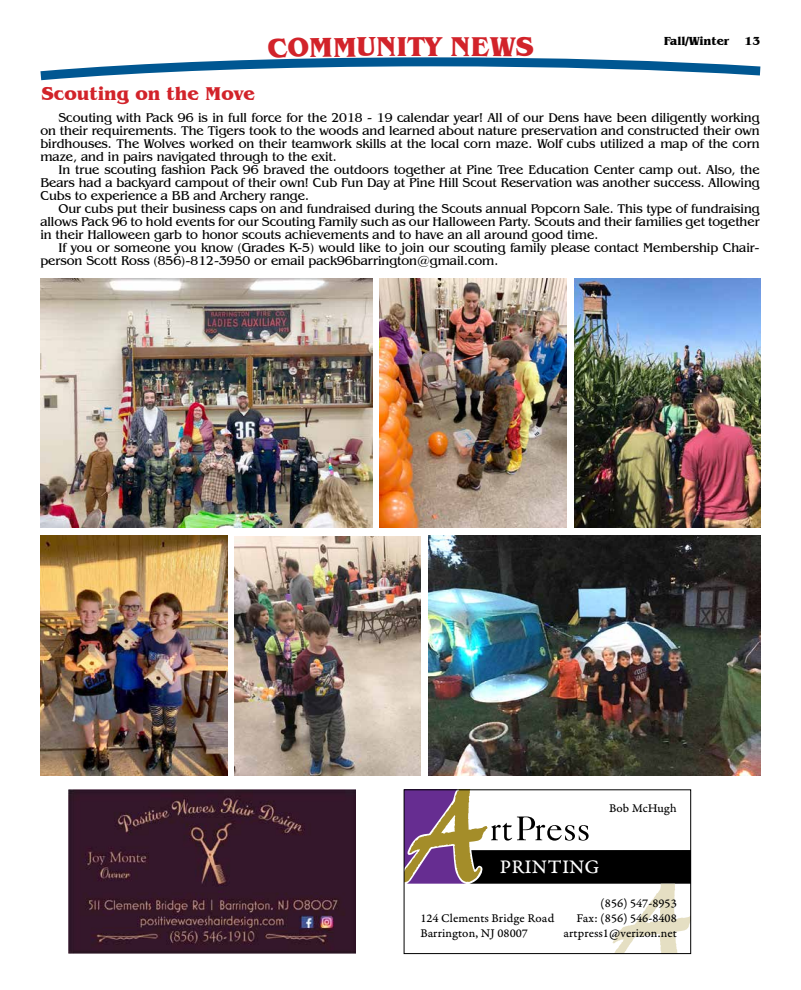
<style>
.page{position:relative;width:801px;height:990px;background:#fff}
.page>*{position:absolute;margin:0;border:0;box-sizing:border-box;transform-origin:0 0}
.t1{font:700 28px "Benguiat IT Cby BT";letter-spacing:-.005em;color:#d2232a}
.t2{font:20.3px "Garamond Premr Pro Capt";color:#fff}
.t3{font:700 19px "Benguiat IT Cby BT";color:#d2232a}
.t4{font:13px/13px "Benguiat IT Cby BT";color:#000;text-align:justify}
.t5{font:12.5px/15px "Garamond Premr Pro Capt";color:#000}
.t6{font:700 12px "Benguiat IT Cby BT";color:#000}
</style>
<div class="page">
<img style="left:428px;top:536px;width:332px;height:240px">
<img style="left:40px;top:278px;width:332px;height:249px">
<img style="left:380px;top:278px;width:186px;height:249px">
<img style="left:235px;top:537px;width:185px;height:239px">
<img style="left:41px;top:536px;width:186px;height:240px">
<img style="left:574px;top:278px;width:186px;height:249px">
<svg style="left:406px;top:791px;width:283px;height:161px"></svg>
<div style="left:404px;top:789px;width:287px;height:165px;border:1px solid #000"></div>
<img style="left:69px;top:790px;width:287px;height:164px">
<svg style="left:40px;top:57px;width:721px;height:24px"></svg>
<h1 class="t1" style="left:267px;top:31px;width:110px;rotate:-1deg">COMMU</h1>
<h1 class="t1" style="left:376px;top:29px;width:115px">NITY NE</h1>
<p class="t6" style="left:664px;top:34px;width:67px">Fall/Winter</p>
<p class="t6" style="left:745px;top:34px;width:17px">13</p>
<h3 class="t3" style="left:42px;top:81px;width:215px">Scouting on the Move</h3>
<p class="t4" style="left:40px;top:111px;width:721px;text-indent:18px">Scouting with Pack 96 is in full force for the 2018 - 19 calendar year! All of our Dens have been diligently working on their requirements. The Tigers took to the woods and learned about nature preservation and constructed their own birdhouses. The Wolves worked on their teamwork skills at the local corn maze. Wolf cubs utilized a map of the corn maze, and in pairs navigated through to the exit.</p>
<p class="t4" style="left:40px;top:163px;width:721px;text-indent:18px">In true scouting fashion Pack 96 braved the outdoors together at Pine Tree Education Center camp out. Also, the Bears had a backyard campout of their own! Cub Fun Day at Pine Hill Scout Reservation was another success. Allowing Cubs to experience a BB and Archery range.</p>
<p class="t4" style="left:40px;top:202px;width:721px;text-indent:18px">Our cubs put their business caps on and fundraised during the Scouts annual Popcorn Sale. This type of fundraising allows Pack 96 to hold events for our Scouting Family such as our Halloween Party. Scouts and their families get together in their Halloween garb to honor scouts achievements and to have an all around good time.</p>
<p class="t4" style="left:40px;top:241px;width:721px;text-indent:18px">If you or someone you know (Grades K-5) would like to join our scouting family please contact Membership Chair&shy;person Scott Ross (856)-812-3950 or email pack96barrington@gmail.com.</p>
<p class="t5" style="left:609px;top:801px;width:69px">Bob McHugh</p>
<h2 class="t2" style="left:500px;top:855px;width:101px">PRINTING</h2>
<p class="t5" style="left:420px;top:911px;width:135px">124 Clements Bridge Road<br>Barrington, NJ 08007</p>
<p class="t5" style="left:564px;top:896px;width:115px;text-align:right">(856) 547-8953<br>Fax: (856) 546-8408 artpress1@verizon.net</p>
</div>
